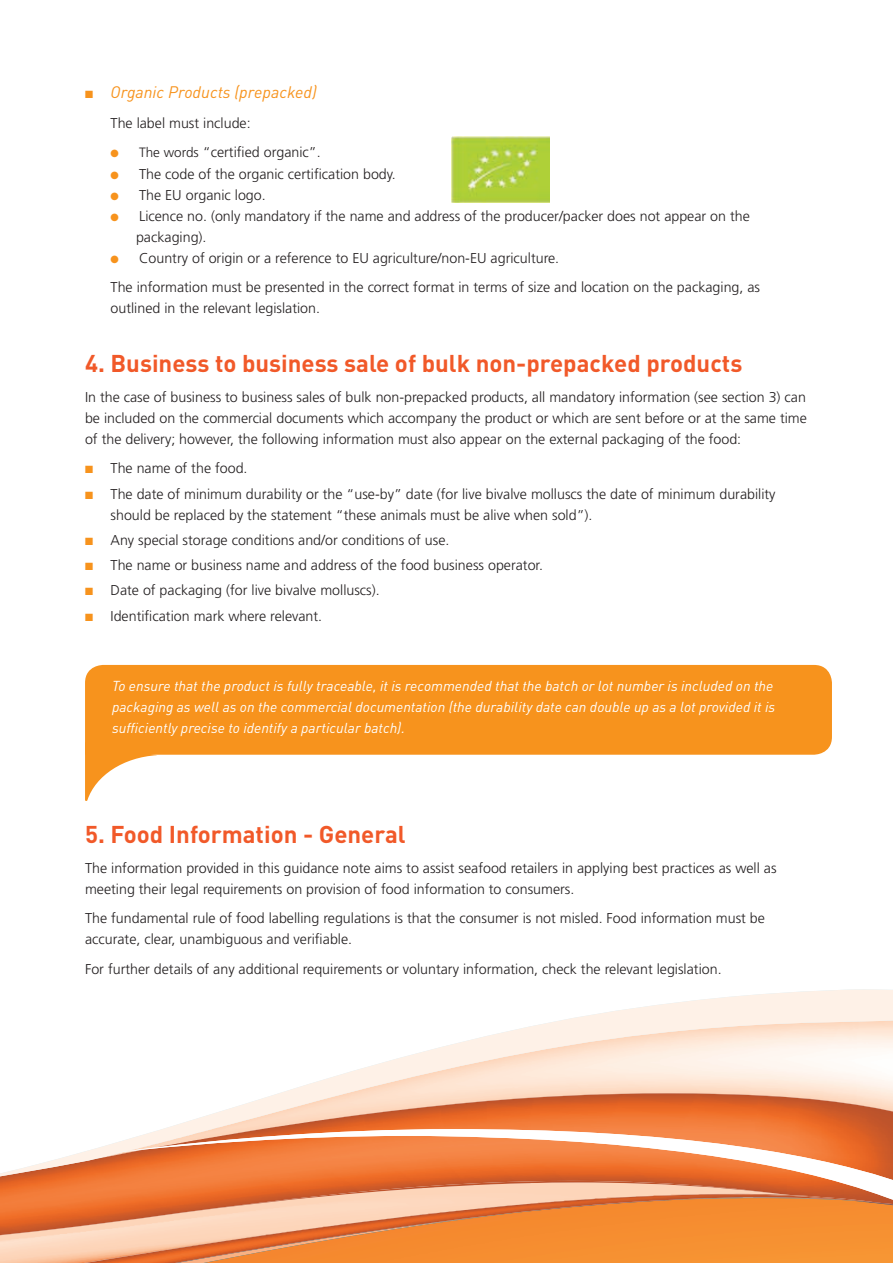
<style>
.page{position:relative;width:893px;height:1263px;background:#fff}
.page>*{position:absolute;margin:0;border:0;box-sizing:border-box;transform-origin:0 0}
.t1{font:700 24px "DIN";color:#f15929}
.t2{font:italic 16.5px "DIN";color:#f7931d}
.t3{font:300 14.25px/21px "Frutiger LT Std";color:#231f20}
.t4{font:italic 14.25px/21px "DIN";color:#fff}
.s1{color:#f7931d}
.s2{font-size:13.5px}
</style>
<div class="page">
<img style="left:0;top:1194px;width:114px;height:69px">
<img style="left:25px;top:1197px;width:89px;height:66px">
<svg style="left:0;top:989px;width:893px;height:195px"></svg>
<svg style="left:114px;top:1129px;width:779px;height:69px"></svg>
<img style="left:76px;top:1198px;width:817px;height:65px">
<img style="left:851px;top:1200px;width:42px;height:6px">
<img style="left:511px;top:1199px;width:172px;height:14px">
<img style="left:853px;top:1201px;width:40px;height:5px">
<img style="left:451px;top:136px;width:98px;height:67px">
<div style="left:85px;top:665px;width:747px;height:90px;background:#f7931d"></div>
<svg style="left:85px;top:742px;width:72px;height:59px"></svg>
<p class="t2" style="left:85px;top:82px;width:233px">■ Organic Products (prepacked)</p>
<p class="t3" style="left:111px;top:113px;width:142px">The label must include:</p>
<p class="t3" style="left:111px;top:142px;width:212px"><span class="s1">●</span> <span class="s2">The words</span> “certified organic”.</p>
<p class="t3" style="left:111px;top:163px;width:287px"><span class="s1">●</span> The code of the organic certification body.</p>
<p class="t3" style="left:111px;top:184px;width:157px"><span class="s1">●</span> The EU organic logo.</p>
<p class="t3" style="left:136px;top:205px;width:615px;text-indent:-26px"><span class="s1">●</span> Licence no. (only mandatory if the name and address of the producer/packer does not appear on the packaging).</p>
<p class="t3" style="left:111px;top:243px;width:651px;line-height:29.5px"><span class="s1">●</span> Country of origin or a reference to EU agriculture/non-EU agriculture.<br>The information must be presented in the correct format in terms of size and location on the packaging, as</p>
<p class="t3" style="left:111px;top:298px;width:211px">outlined in the relevant legislation.</p>
<h1 class="t1" style="left:85px;top:348px;width:659px">4. Business to business sale of bulk non-prepacked products</h1>
<p class="t3" style="left:85px;top:387px;width:723px;text-align:justify">In the case of business to business sales of bulk non-prepacked products, all mandatory information (see section 3) can be included on the commercial documents which accompany the product or which are sent before or at the same time of the delivery; however, the following information must also appear on the external packaging of the food:</p>
<p class="t3" style="left:85px;top:458px;width:164px"><span class="s1">■</span> The name of the food.</p>
<p class="t3" style="left:111px;top:483px;width:667px;text-indent:-26px"><span class="s1">■</span> The date of minimum durability or the “use-by” date (for live bivalve molluscs the date of minimum durability should be replaced by the statement “these animals must be alive when sold”).</p>
<p class="t3" style="left:85px;top:530px;width:366px"><span class="s1">■</span> Any special storage conditions and/or conditions of use.</p>
<p class="t3" style="left:85px;top:555px;width:459px"><span class="s1">■</span> The name or business name and address of the food business operator.</p>
<p class="t3" style="left:85px;top:580px;width:296px"><span class="s1">■</span> Date of packaging (for live bivalve molluscs).</p>
<p class="t3" style="left:85px;top:605px;width:239px"><span class="s1">■</span> Identification mark where relevant.</p>
<p class="t4" style="left:112px;top:675px;width:665px">To ensure that the product is fully traceable, it is recommended that the batch or lot number is included on the packaging as well as on the commercial documentation (the durability date can double up as a lot provided it is sufficiently precise to identify a particular batch).</p>
<h1 class="t1" style="left:85px;top:819px;width:322px">5. Food Information - General</h1>
<p class="t3" style="left:85px;top:858px;width:693px">The information provided in this guidance note aims to assist seafood retailers in applying best practices as well as meeting their legal requirements on provision of food information to consumers.</p>
<p class="t3" style="left:85px;top:908px;width:681px">The fundamental rule of food labelling regulations is that the consumer is not misled. Food information must be accurate, clear, unambiguous and verifiable.</p>
<p class="t3" style="left:85px;top:959px;width:638px">For further details of any additional requirements or voluntary information, check the relevant legislation.</p>
</div>
